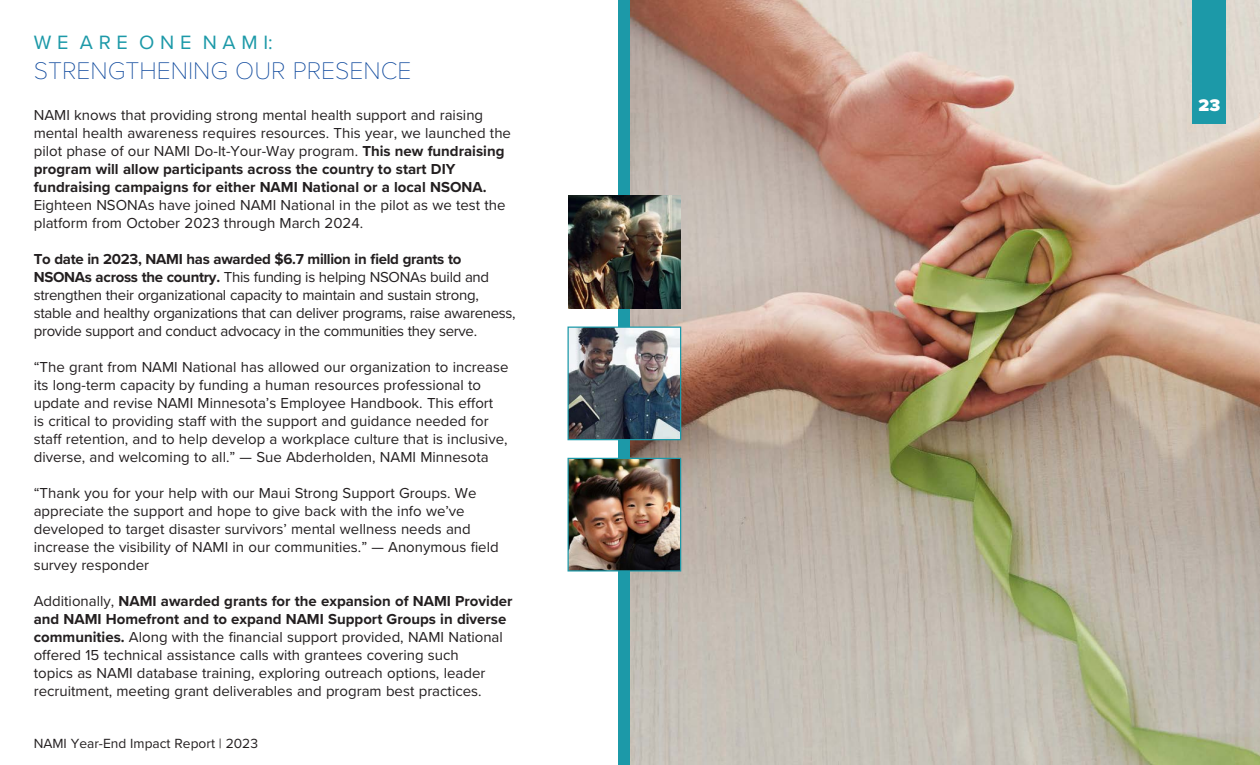
<style>
.page{position:relative;width:1260px;height:765px;background:#fff}
.page>*{position:absolute;margin:0;border:0;box-sizing:border-box;transform-origin:0 0}
.Section_text{font:100 25px "Proxima Nova T";color:#0f499d}
.t1{font:20px "Proxima Nova";color:#1c99a8}
.t2{font:900 17.5px "Proxima Nova";color:#fff}
.t3{font:15px/18px "Proxima Nova";color:#231f20}
.t4{font:15px/18px "Proxima Nova";letter-spacing:-.02em;color:#231f20}
.t5{font:13.75px "Proxima Nova";color:#231f20}
.s1{font-weight:700}
</style>
<div class="page">
<div style="left:619px;top:0;width:11px;height:765px;background:#1c99a8"></div>
<img style="left:630px;top:0;width:630px;height:765px">
<div style="left:1192px;top:0;width:34px;height:124px;background:#1c99a8"></div>
<img style="left:570px;top:460px;width:109px;height:110px">
<div style="left:568px;top:458px;width:113px;height:114px;border:1px solid #1c99a8"></div>
<img style="left:570px;top:329px;width:109px;height:109px">
<div style="left:568px;top:327px;width:113px;height:113px;border:1px solid #1c99a8"></div>
<img style="left:568px;top:196px;width:113px;height:112px">
<p class="t1" style="left:34px;top:28px;width:240px">W E A R E O N E N A M I:</p>
<p class="Section_text" style="left:34px;top:52px;width:379px">STRENGTHENING OUR PRESENCE</p>
<p class="t3" style="left:34px;top:105px;width:479px">NAMI knows that providing strong mental health support and raising mental health awareness requires resources. This year, we launched the pilot phase of our NAMI Do-It-Your-Way program. <span class="s1">This new fundraising program will allow participants across the country to start DIY fundraising campaigns for either NAMI National or a local NSONA.<br></span>Eighteen NSONAs have joined NAMI National in the pilot as we test the platform from October 2023 through March 2024.</p>
<p class="t4" style="left:34px;top:249px;width:483px"><span class="s1">To date in 2023, NAMI has awarded $6.7 million in field grants to NSONAs across the country.</span> This funding is helping NSONAs build and strengthen their organizational capacity to maintain and sustain strong, stable and healthy organizations that can deliver programs, raise awareness, provide support and conduct advocacy in the communities they serve.</p>
<p class="t3" style="left:34px;top:357px;width:476px">“The grant from NAMI National has allowed our organization to increase its long-term capacity by funding a human resources professional to update and revise NAMI Minnesota’s Employee Handbook. This effort<br>is critical to providing staff with the support and guidance needed for staff retention, and to help develop a workplace culture that is inclusive, diverse, and welcoming to all.” — Sue Abderholden, NAMI Minnesota</p>
<p class="t3" style="left:34px;top:483px;width:467px">“Thank you for your help with our Maui Strong Support Groups. We appreciate the support and hope to give back with the info we’ve developed to target disaster survivors’ mental wellness needs and increase the visibility of NAMI in our communities.” — Anonymous field survey responder</p>
<p class="t3" style="left:34px;top:591px;width:480px">Additionally, <span class="s1">NAMI awarded grants for the expansion of NAMI Provider and NAMI Homefront and to expand NAMI Support Groups in diverse communities.</span> Along with the financial support provided, NAMI National offered 15 technical assistance calls with grantees covering such<br>topics as NAMI database training, exploring outreach options, leader recruitment, meeting grant deliverables and program best practices.</p>
<p class="t5" style="left:34px;top:733px;width:226px">NAMI Year-End Impact Report | 2023</p>
<p class="t2" style="left:1198px;top:92px;width:24px">23</p>
</div>
